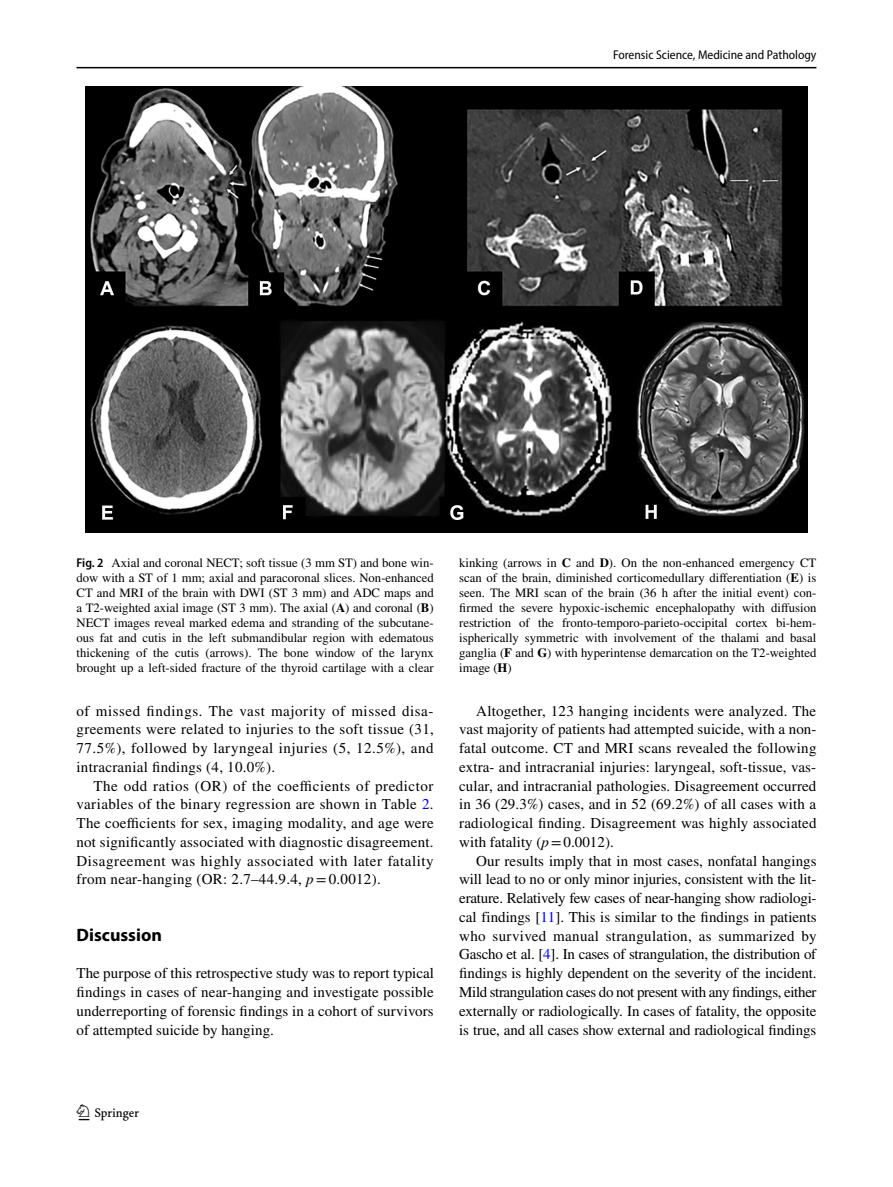
<style>
.page{position:relative;width:893px;height:1187px;background:#fff}
.page>*{position:absolute;margin:0;border:0;box-sizing:border-box;transform-origin:0 0}
.t1{font:22.5px "Springnew Regular 2";color:#000}
.t2{font:700 18px "Myriad Pro";color:#000}
.t3{font:15px/18.8px "STIX";letter-spacing:.015em;color:#000;text-align:justify}
.t4{font:12.75px/15px "STIX";color:#000;text-align:justify}
.t5{font:semi-condensed 12.75px "Myriad Pro";color:#000}
.s1{font-family:"Myriad Pro";font-weight:600;font-stretch:semi-condensed}
.s2{font-weight:700}
.s3{color:#00f}
.s4{font-style:italic}
</style>
<div class="page">
<hr style="left:77px;top:67px;width:739px;height:1px;background:#000">
<img style="left:85px;top:87px;width:723px;height:445px">
<p class="t5" style="left:613px;top:48px;width:205px">Forensic Science, Medicine and Pathology</p>
<p class="t4" style="left:77px;top:556px;width:359px"><span class="s1">Fig. 2</span> Axial and coronal NECT; soft tissue (3 mm ST) and bone win&shy;dow with a ST of 1 mm; axial and paracoronal slices. Non-enhanced CT and MRI of the brain with DWI (ST 3 mm) and ADC maps and a T2-weighted axial image (ST 3 mm). The axial (<span class="s2">A</span>) and coronal (<span class="s2">B</span>)<br>NECT images reveal marked edema and stranding of the subcutane&shy;ous fat and cutis in the left submandibular region with edematous thickening of the cutis (arrows). The bone window of the larynx brought up a left-sided fracture of the thyroid cartilage with a clear</p>
<p class="t4" style="left:459px;top:556px;width:359px">kinking (arrows in <span class="s2">C</span> and <span class="s2">D</span>). On the non-enhanced emergency CT scan of the brain, diminished corticomedullary differentiation (<span class="s2">E</span>) is seen. The MRI scan of the brain (36 h after the initial event) con&shy;firmed the severe hypoxic-ischemic encephalopathy with diffusion restriction of the fronto-temporo-parieto-occipital cortex bi-hem&shy;ispherically symmetric with involvement of the thalami and basal ganglia (<span class="s2">F</span> and <span class="s2">G</span>) with hyperintense demarcation on the T2-weighted image (<span class="s2">H</span>)</p>
<p class="t3" style="left:77px;top:702px;width:359px">of missed findings. The vast majority of missed disa&shy;greements were related to injuries to the soft tissue (31, 77.5%), followed by laryngeal injuries (5, 12.5%), and intracranial findings (4, 10.0%).</p>
<p class="t3" style="left:77px;top:777px;width:359px;text-indent:17px">The odd ratios (OR) of the coefficients of predictor variables of the binary regression are shown in Table <span class="s3">2</span>.<br>The coefficients for sex, imaging modality, and age were not significantly associated with diagnostic disagreement.<br>Disagreement was highly associated with later fatality from near-hanging (OR: 2.7–44.9.4, <span class="s4">p</span>=0.0012).</p>
<p class="t2" style="left:77px;top:922px;width:87px">Discussion</p>
<p class="t3" style="left:77px;top:964px;width:359px">The purpose of this retrospective study was to report typical findings in cases of near-hanging and investigate possible underreporting of forensic findings in a cohort of survivors of attempted suicide by hanging.</p>
<p class="t3" style="left:459px;top:702px;width:359px;text-indent:17px">Altogether, 123 hanging incidents were analyzed. The vast majority of patients had attempted suicide, with a non&shy;fatal outcome. CT and MRI scans revealed the following extra- and intracranial injuries: laryngeal, soft-tissue, vas&shy;cular, and intracranial pathologies. Disagreement occurred in 36 (29.3%) cases, and in 52 (69.2%) of all cases with a radiological finding. Disagreement was highly associated with fatality (<span class="s4">p</span>=0.0012).</p>
<p class="t3" style="left:459px;top:852px;width:359px;text-indent:17px">Our results imply that in most cases, nonfatal hangings will lead to no or only minor injuries, consistent with the lit&shy;erature. Relatively few cases of near-hanging show radiologi&shy;cal findings [<span class="s3">11</span>]. This is similar to the findings in patients who survived manual strangulation, as summarized by Gascho et al. [<span class="s3">4</span>]. In cases of strangulation, the distribution of findings is highly dependent on the severity of the incident.<br>Mild strangulation cases do not present with any findings, either externally or radiologically. In cases of fatality, the opposite is true, and all cases show external and radiological findings</p>
<h1 class="t1" style="left:79px;top:1104px;width:62px">1 3</h1>
</div>
